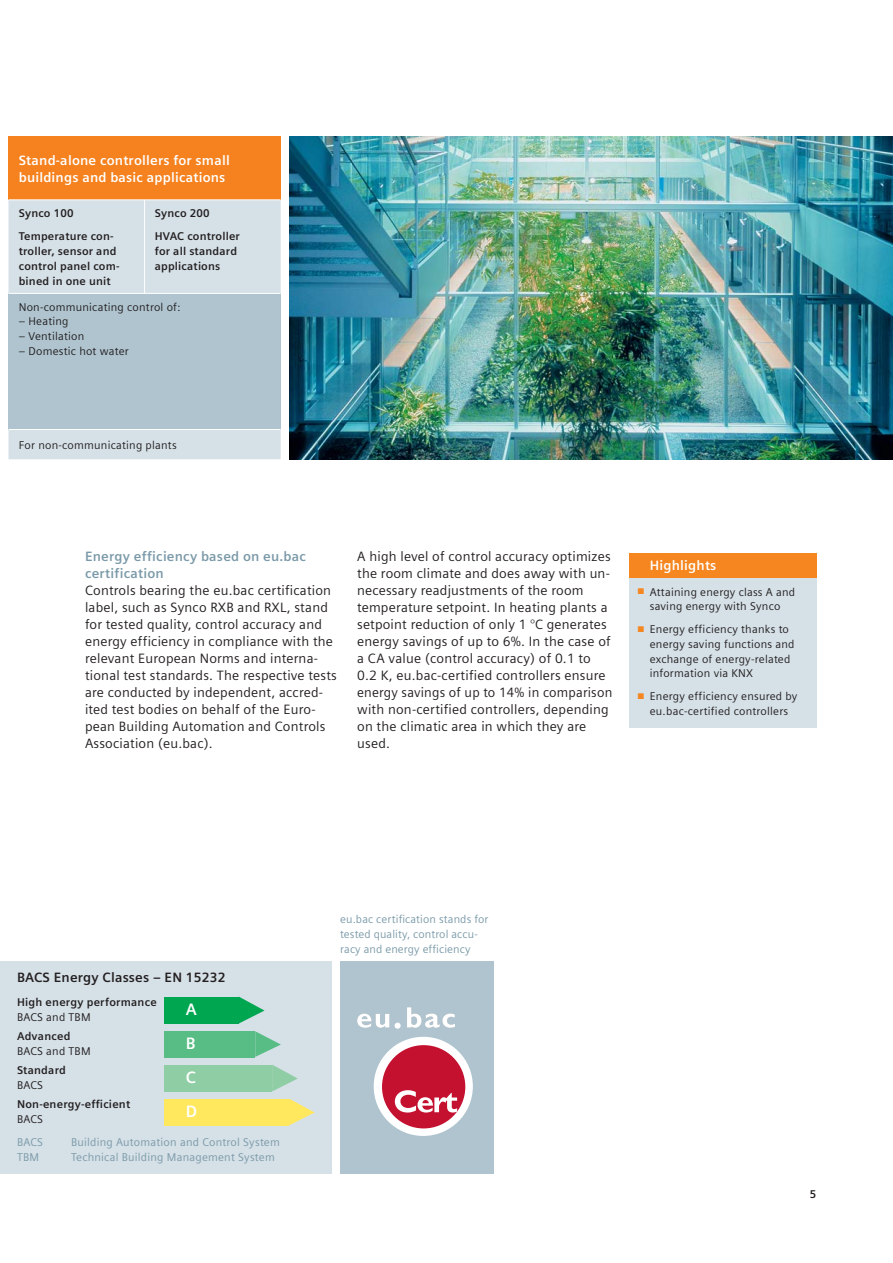
<style>
.page{position:relative;width:893px;height:1263px;background:#fff}
.page>*{position:absolute;margin:0;border:0;box-sizing:border-box;transform-origin:0 0}
.t1{font:700 16.5px/34px "Siemens Sans";color:#fff;text-align:justify}
.t2{font:13.5px/17px "Siemens Sans";letter-spacing:.015em;color:#231f20}
.t3{font:700 13.5px/17px "Siemens Sans";letter-spacing:.015em;color:#fff}
.t4{font:700 13.5px/17px "Siemens Sans";letter-spacing:.015em;color:#7b9aa9}
.t5{font:700 13.5px "Siemens Sans";letter-spacing:.015em;color:#231f20}
.t6{font:11.25px/14.9px "Siemens Sans";letter-spacing:.02em;color:#231f20;text-align:center}
.t7{font:700 11.25px/14.9px "Siemens Sans";letter-spacing:.015em;color:#231f20}
.t8{font:11.25px/14.9px "Siemens Sans";letter-spacing:.01em;color:#7b9aa9}
.s1{color:#f6861f}
</style>
<div class="page">
<div style="left:340px;top:961px;width:153px;height:213px;background:#afc4cf"></div>
<div style="left:374px;top:1037px;width:99px;height:99px;background:#fff;border-radius:50%"></div>
<div style="left:382px;top:1045px;width:83px;height:83px;background:#c41130;border-radius:50%"></div>
<svg style="left:395px;top:1090px;width:62px;height:22px"></svg>
<svg style="left:357px;top:1013px;width:32px;height:15px"></svg>
<svg style="left:407px;top:1007px;width:48px;height:21px"></svg>
<div style="left:395px;top:1022px;width:6px;height:7px;background:#fff;border-radius:50%"></div>
<img style="left:289px;top:136px;width:604px;height:323px">
<div style="left:629px;top:553px;width:187px;height:25px;background:#f6861f"></div>
<div style="left:629px;top:578px;width:187px;height:149px;background:#d5e0e7"></div>
<div style="left:0;top:961px;width:332px;height:213px;background:#d5e0e7"></div>
<div style="left:165px;top:996px;width:74px;height:27px;background:#00a650"></div>
<svg style="left:239px;top:996px;width:26px;height:27px"></svg>
<div style="left:165px;top:1031px;width:90px;height:26px;background:#57bd84"></div>
<svg style="left:255px;top:1031px;width:26px;height:26px"></svg>
<div style="left:165px;top:1064px;width:107px;height:27px;background:#8fcea5"></div>
<svg style="left:272px;top:1065px;width:26px;height:26px"></svg>
<div style="left:165px;top:1098px;width:124px;height:27px;background:#ffe85e"></div>
<svg style="left:289px;top:1098px;width:26px;height:27px"></svg>
<div style="left:9px;top:136px;width:272px;height:64px;background:#f5821f"></div>
<div style="left:9px;top:201px;width:272px;height:258px;background:#d5e0e7"></div>
<div style="left:9px;top:293px;width:272px;height:136px;background:#afc4cf"></div>
<hr style="left:144px;top:200px;width:1px;height:93px;background:#fff">
<hr style="left:9px;top:293px;width:272px;height:1px;background:#fff">
<hr style="left:9px;top:429px;width:272px;height:1px;background:#fff">
<p class="t3" style="left:19px;top:153px;width:213px">Stand-alone controllers for small buildings and basic applications</p>
<p class="t7" style="left:19px;top:202px;width:96px;line-height:23.4px">Synco 100<br>Temperature con-</p>
<p class="t7" style="left:19px;top:245px;width:102px">troller, sensor and control panel com&shy;bined in one unit</p>
<p class="t7" style="left:155px;top:202px;width:87px;line-height:23.4px">Synco 200<br>HVAC controller</p>
<p class="t7" style="left:155px;top:245px;width:84px">for all standard applications</p>
<p class="t6" style="left:19px;top:300px;width:163px">Non-communicating control of:</p>
<p class="t6" style="left:19px;top:315px;width:51px">– Heating</p>
<p class="t6" style="left:19px;top:330px;width:67px">– Ventilation</p>
<p class="t6" style="left:19px;top:345px;width:112px">– Domestic hot water</p>
<p class="t6" style="left:19px;top:438px;width:160px">For non-communicating plants</p>
<p class="t4" style="left:85px;top:549px;width:222px">Energy efficiency based on eu.bac certification</p>
<p class="t2" style="left:85px;top:583px;width:253px">Controls bearing the eu.bac certification label, such as Synco RXB and RXL, stand for tested quality, control accuracy and energy efficiency in compliance with the relevant European Norms and interna&shy;tional test standards. The respective tests are conducted by independent, accred&shy;ited test bodies on behalf of the Euro&shy;pean Building Automation and Controls Association (eu.bac).</p>
<p class="t2" style="left:357px;top:549px;width:257px">A high level of control accuracy optimizes the room climate and does away with un&shy;necessary readjustments of the room temperature setpoint. In heating plants a setpoint reduction of only 1 °C generates energy savings of up to 6%. In the case of a CA value (control accuracy) of 0.1 to 0.2 K, eu.bac-certified controllers ensure energy savings of up to 14% in comparison with non-certified controllers, depending on the climatic area in which they are used.</p>
<p class="t3" style="left:650px;top:558px;width:68px">Highlights</p>
<p class="t6" style="left:638px;top:585px;width:159px"><span class="s1">■</span> Attaining energy class A and saving energy with Synco</p>
<p class="t6" style="left:650px;top:622px;width:146px;text-align:left;text-indent:-12px"><span class="s1">■</span> Energy efficiency thanks to energy saving functions and exchange of energy-related information via KNX</p>
<p class="t6" style="left:638px;top:689px;width:161px"><span class="s1">■</span> Energy efficiency ensured by eu.bac-certified controllers</p>
<p class="t5" style="left:17px;top:972px;width:210px">BACS Energy Classes – EN 15232</p>
<p class="t7" style="left:17px;top:995px;width:141px">High energy performance</p>
<p class="t6" style="left:17px;top:1010px;width:75px">BACS and TBM</p>
<p class="t7" style="left:17px;top:1029px;width:55px">Advanced</p>
<p class="t6" style="left:17px;top:1044px;width:75px">BACS and TBM</p>
<p class="t7" style="left:17px;top:1063px;width:50px">Standard</p>
<p class="t6" style="left:17px;top:1078px;width:28px">BACS</p>
<p class="t7" style="left:17px;top:1097px;width:115px">Non-energy-efficient</p>
<p class="t6" style="left:17px;top:1112px;width:28px">BACS</p>
<p class="t1" style="left:186px;top:994px;width:13px">A B C D</p>
<p class="t8" style="left:17px;top:1136px;width:28px">BACS</p>
<p class="t8" style="left:71px;top:1136px;width:210px">Building Automation and Control System</p>
<p class="t8" style="left:17px;top:1150px;width:24px">TBM</p>
<p class="t8" style="left:71px;top:1150px;width:205px">Technical Building Management System</p>
<p class="t8" style="left:340px;top:912px;width:150px">eu.bac certification stands for tested quality, control accu&shy;racy and energy efficiency</p>
<p class="t7" style="left:810px;top:1188px;width:8px">5</p>
</div>
